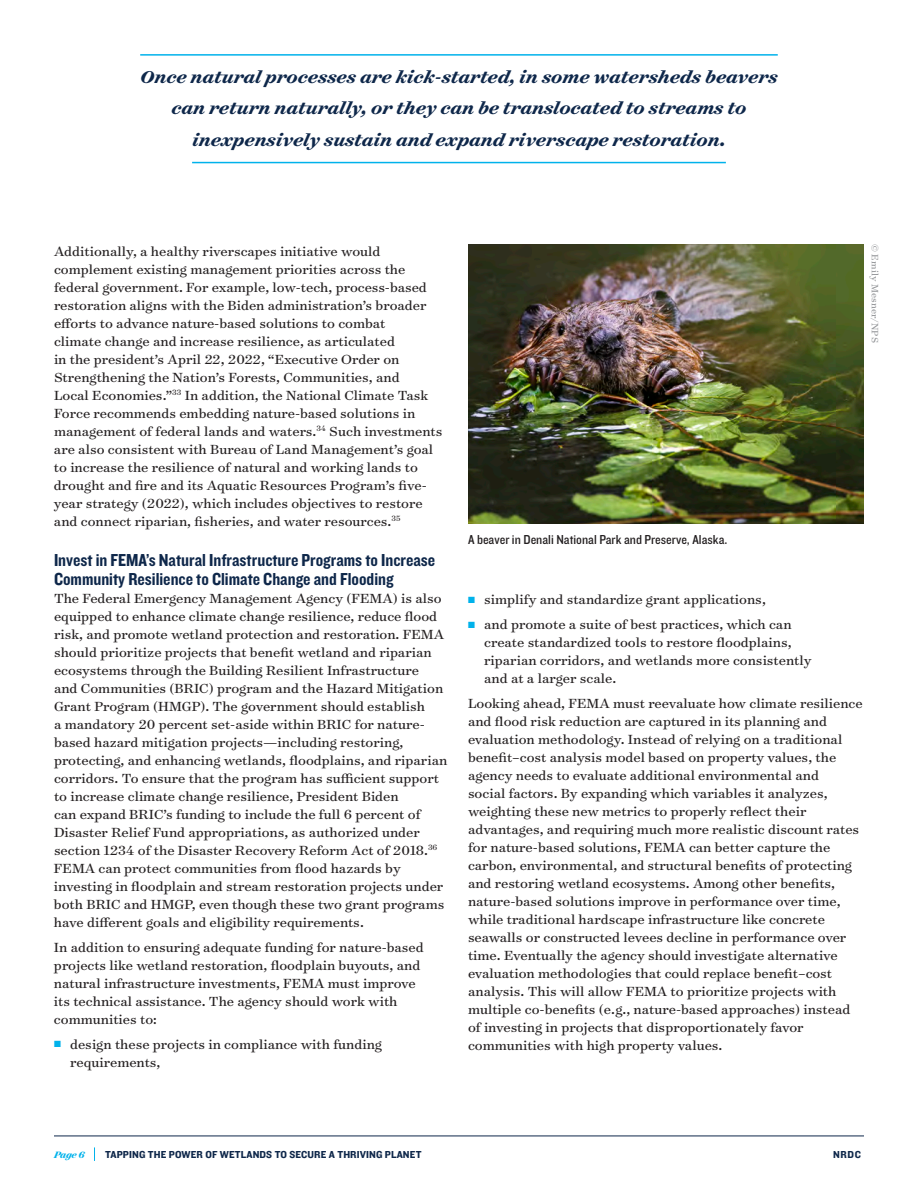
<style>
.page{position:relative;width:918px;height:1188px;background:#fff}
.page>*{position:absolute;margin:0;border:0;box-sizing:border-box;transform-origin:0 0}
.Pull_quote{font:italic 700 19.5px/31.5px "Surveyor Text";color:#0e274a;text-align:center}
.Tersh_head_KNOCKOUT{font:18px/19.5px "Knockout 50 Welterweight";color:#0e274a}
.TEXT_surveyor_SPACE{font:15px/18px "Surveyor Text";color:#231f20}
.Table_TEXT{font:13.5px "Knockout 30 Junior Welterwt";color:#231f20}
.t1{font:10.5px "Knockout 51 Middleweight";letter-spacing:.01em;color:#0e274a}
.Footnotes{font:10.5px "Surveyor Text";letter-spacing:.01em;color:#939598}
.t2{font:italic 700 10.5px "Surveyor Display";color:#00b2eb}
.s1{color:#00b2eb}
</style>
<div class="page">
<hr style="left:54px;top:1136px;width:810px;height:1px;background:#0e274a">
<svg style="left:94px;top:1147px;width:1px;height:14px"></svg>
<hr style="left:140px;top:54px;width:638px;height:2px;background:#00b2eb">
<hr style="left:192px;top:162px;width:534px;height:1px;background:#00b2eb">
<img style="left:468px;top:244px;width:396px;height:280px">
<p class="Pull_quote" style="left:140px;top:60px;width:639px">Once natural processes are kick-started, in some watersheds beavers can return naturally, or they can be translocated to streams to inexpensively sustain and expand riverscape restoration.</p>
<p class="TEXT_surveyor_SPACE" style="left:54px;top:242px;width:390px">Additionally, a healthy riverscapes initiative would complement existing management priorities across the federal government. For example, low-tech, process-based restoration aligns with the Biden administration’s broader efforts to advance nature-based solutions to combat<br>climate change and increase resilience, as articulated<br>in the president’s April 22, 2022, “Executive Order on Strengthening the Nation’s Forests, Communities, and<br>Local Economies.”<sup>33</sup> In addition, the National Climate Task Force recommends embedding nature-based solutions in management of federal lands and waters.<sup>34</sup> Such investments are also consistent with Bureau of Land Management’s goal to increase the resilience of natural and working lands to drought and fire and its Aquatic Resources Program’s five&shy;year strategy (2022), which includes objectives to restore and connect riparian, fisheries, and water resources.<sup>35</sup></p>
<p class="Tersh_head_KNOCKOUT" style="left:54px;top:549px;width:383px">Invest in FEMA’s Natural Infrastructure Programs to Increase<br>Community Resilience to Climate Change and Flooding</p>
<p class="TEXT_surveyor_SPACE" style="left:54px;top:589px;width:395px">The Federal Emergency Management Agency (FEMA) is also equipped to enhance climate change resilience, reduce flood risk, and promote wetland protection and restoration. FEMA should prioritize projects that benefit wetland and riparian ecosystems through the Building Resilient Infrastructure<br>and Communities (BRIC) program and the Hazard Mitigation Grant Program (HMGP). The government should establish<br>a mandatory 20 percent set-aside within BRIC for nature&shy;based hazard mitigation projects—including restoring, protecting, and enhancing wetlands, floodplains, and riparian corridors. To ensure that the program has sufficient support to increase climate change resilience, President Biden<br>can expand BRIC’s funding to include the full 6 percent of Disaster Relief Fund appropriations, as authorized under section 1234 of the Disaster Recovery Reform Act of 2018.<sup>36<br></sup>FEMA can protect communities from flood hazards by investing in floodplain and stream restoration projects under both BRIC and HMGP, even though these two grant programs have different goals and eligibility requirements.</p>
<p class="TEXT_surveyor_SPACE" style="left:54px;top:938px;width:371px">In addition to ensuring adequate funding for nature-based projects like wetland restoration, floodplain buyouts, and natural infrastructure investments, FEMA must improve its technical assistance. The agency should work with communities to:</p>
<p class="TEXT_surveyor_SPACE" style="left:70px;top:1035px;width:313px;text-indent:-16px"><span class="s1">■</span> design these projects in compliance with funding requirements,</p>
<p class="Table_TEXT" style="left:468px;top:531px;width:261px">A beaver in Denali National Park and Preserve, Alaska.</p>
<p class="Footnotes" style="left:882px;top:244px;width:100px;rotate:90deg">© Emily Mesner/NPS</p>
<p class="TEXT_surveyor_SPACE" style="left:468px;top:590px;width:299px"><span class="s1">■</span> simplify and standardize grant applications,</p>
<p class="TEXT_surveyor_SPACE" style="left:484px;top:615px;width:329px;text-indent:-16px"><span class="s1">■</span> and promote a suite of best practices, which can create standardized tools to restore floodplains, riparian corridors, and wetlands more consistently and at a larger scale.</p>
<p class="TEXT_surveyor_SPACE" style="left:468px;top:694px;width:396px">Looking ahead, FEMA must reevaluate how climate resilience and flood risk reduction are captured in its planning and evaluation methodology. Instead of relying on a traditional benefit–cost analysis model based on property values, the agency needs to evaluate additional environmental and<br>social factors. By expanding which variables it analyzes, weighting these new metrics to properly reflect their advantages, and requiring much more realistic discount rates for nature-based solutions, FEMA can better capture the carbon, environmental, and structural benefits of protecting and restoring wetland ecosystems. Among other benefits, nature-based solutions improve in performance over time, while traditional hardscape infrastructure like concrete seawalls or constructed levees decline in performance over time. Eventually the agency should investigate alternative evaluation methodologies that could replace benefit–cost analysis. This will allow FEMA to prioritize projects with multiple co-benefits (e.g., nature-based approaches) instead of investing in projects that disproportionately favor communities with high property values.</p>
<p class="t2" style="left:54px;top:1148px;width:32px">Page 6</p>
<p class="t1" style="left:105px;top:1147px;width:318px">TAPPING THE POWER OF WETLANDS TO SECURE A THRIVING PLANET</p>
<p class="t1" style="left:833px;top:1147px;width:29px">NRDC</p>
</div>
